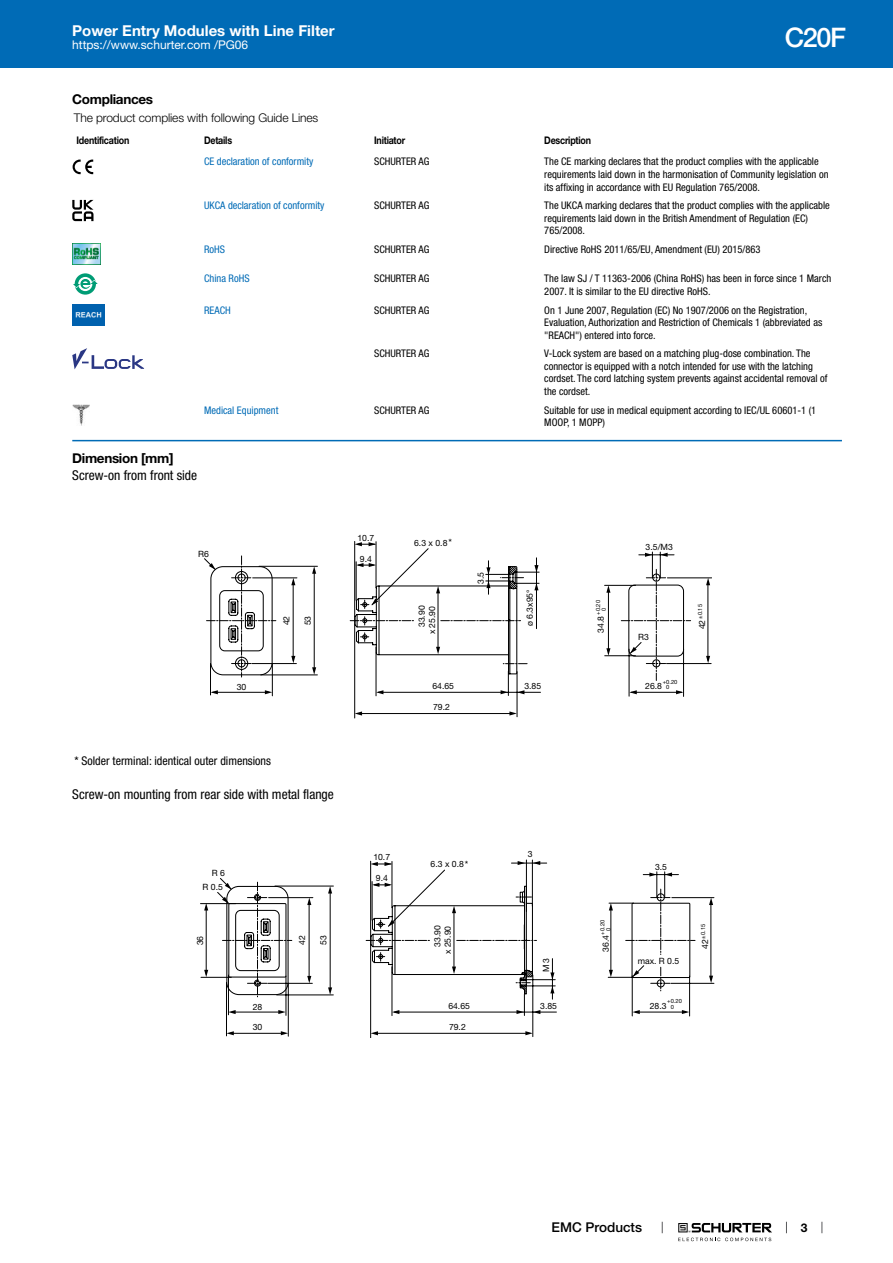
<style>
.page{position:relative;width:893px;height:1263px;background:#fff}
.page>*{position:absolute;margin:0;border:0;box-sizing:border-box;transform-origin:0 0}
.t1{font:500 27px "Helvetica Neue LT";color:#fff}
.t2{font:700 15px "Helvetica Neue LT";color:#fff}
.t3{font:condensed 13.5px "Helvetica Neue LT";color:#000}
.t4{font:700 13.5px "Helvetica Neue LT";letter-spacing:-.025em;color:#000}
.t5{font:500 13.5px "Helvetica Neue LT";color:#000}
.t6{font:300 12px "Helvetica Neue LT";letter-spacing:-.01em;color:#000}
.t7{font:condensed 12px "Helvetica Neue LT";color:#000}
.t8{font:12px "Helvetica Neue LT";color:#fff}
.t9{font:700 12px "Helvetica Neue LT";color:#000}
.t10{font:condensed 10.5px/12.6px "Helvetica Neue LT";color:#000}
.t11{font:condensed 10.5px "Helvetica Neue LT";color:#006bb6}
.t12{font:700 10.5px "Helvetica Neue LT";letter-spacing:-.025em;color:#000;scale:.85 1}
.t13{font:8.7px/10.4px "Helvetica Neue LT";color:#000;text-align:right}
.t14{font:5.7px/5.7px "Helvetica Neue LT";color:#000}
.s1{font-size:10.05px}
</style>
<div class="page">
<svg style="left:678px;top:1223px;width:94px;height:18px"></svg>
<div style="left:0;top:0;width:893px;height:68px;background:#006bb6"></div>
<svg style="left:73px;top:160px;width:20px;height:14px"></svg>
<svg style="left:72px;top:200px;width:21px;height:21px"></svg>
<img style="left:72px;top:244px;width:29px;height:21px">
<svg style="left:75px;top:273px;width:21px;height:22px"></svg>
<svg style="left:78px;top:277px;width:14px;height:14px"></svg>
<svg style="left:73px;top:279px;width:25px;height:9px"></svg>
<img style="left:72px;top:304px;width:32px;height:22px">
<svg style="left:72px;top:348px;width:72px;height:21px"></svg>
<img style="left:72px;top:404px;width:17px;height:22px">
<hr style="left:72px;top:440px;width:770px;height:1px;background:#006bb6">
<svg style="left:354px;top:541px;width:307px;height:177px"></svg>
<svg style="left:204px;top:552px;width:508px;height:145px"></svg>
<svg style="left:501px;top:690px;width:7px;height:4px"></svg>
<svg style="left:265px;top:690px;width:7px;height:4px"></svg>
<svg style="left:517px;top:690px;width:7px;height:4px"></svg>
<svg style="left:676px;top:690px;width:7px;height:4px"></svg>
<svg style="left:629px;top:690px;width:8px;height:4px"></svg>
<svg style="left:376px;top:690px;width:7px;height:4px"></svg>
<svg style="left:210px;top:690px;width:8px;height:4px"></svg>
<svg style="left:509px;top:711px;width:8px;height:4px"></svg>
<svg style="left:355px;top:711px;width:7px;height:4px"></svg>
<svg style="left:486px;top:567px;width:4px;height:8px"></svg>
<svg style="left:486px;top:581px;width:4px;height:7px"></svg>
<svg style="left:534px;top:565px;width:4px;height:7px"></svg>
<svg style="left:534px;top:583px;width:4px;height:7px"></svg>
<svg style="left:436px;top:647px;width:4px;height:7px"></svg>
<svg style="left:436px;top:586px;width:4px;height:7px"></svg>
<svg style="left:291px;top:578px;width:4px;height:7px"></svg>
<svg style="left:312px;top:566px;width:4px;height:8px"></svg>
<svg style="left:312px;top:667px;width:4px;height:8px"></svg>
<svg style="left:291px;top:656px;width:4px;height:7px"></svg>
<svg style="left:706px;top:578px;width:4px;height:7px"></svg>
<svg style="left:606px;top:585px;width:4px;height:8px"></svg>
<svg style="left:606px;top:648px;width:4px;height:8px"></svg>
<svg style="left:706px;top:656px;width:4px;height:7px"></svg>
<svg style="left:621px;top:569px;width:70px;height:111px"></svg>
<svg style="left:645px;top:553px;width:7px;height:4px"></svg>
<svg style="left:660px;top:553px;width:8px;height:4px"></svg>
<svg style="left:355px;top:542px;width:74px;height:66px"></svg>
<svg style="left:207px;top:556px;width:69px;height:121px"></svg>
<svg style="left:217px;top:860px;width:497px;height:178px"></svg>
<svg style="left:516px;top:1010px;width:8px;height:4px"></svg>
<svg style="left:278px;top:1010px;width:8px;height:4px"></svg>
<svg style="left:533px;top:1010px;width:7px;height:4px"></svg>
<svg style="left:682px;top:1010px;width:7px;height:4px"></svg>
<svg style="left:632px;top:1010px;width:8px;height:4px"></svg>
<svg style="left:392px;top:1010px;width:7px;height:4px"></svg>
<svg style="left:228px;top:1010px;width:8px;height:4px"></svg>
<svg style="left:281px;top:1031px;width:7px;height:4px"></svg>
<svg style="left:226px;top:1031px;width:8px;height:4px"></svg>
<svg style="left:525px;top:1031px;width:8px;height:4px"></svg>
<svg style="left:371px;top:1031px;width:7px;height:4px"></svg>
<svg style="left:709px;top:898px;width:4px;height:7px"></svg>
<svg style="left:709px;top:976px;width:4px;height:7px"></svg>
<hr style="left:206px;top:909px;width:1px;height:65px;background:#000">
<hr style="left:200px;top:903px;width:36px;height:1px;background:#000">
<hr style="left:201px;top:977px;width:30px;height:1px;background:#000">
<svg style="left:204px;top:903px;width:4px;height:7px"></svg>
<svg style="left:204px;top:970px;width:4px;height:7px"></svg>
<svg style="left:222px;top:861px;width:473px;height:136px"></svg>
<h2 class="t2" style="left:72px;top:21px;width:264px">Power Entry Modules with Line Filter</h2>
<p class="t8" style="left:72px;top:38px;width:178px">https://www.schurter.com /PG06</p>
<h1 class="t1" style="left:785px;top:21px;width:63px">C20F</h1>
<p class="t4" style="left:72px;top:91px;width:82px">Compliances</p>
<p class="t6" style="left:74px;top:110px;width:246px">The product complies with following Guide Lines</p>
<p class="t12" style="left:77px;top:134px;width:64px">Identification</p>
<p class="t12" style="left:204px;top:134px;width:35px">Details</p>
<p class="t12" style="left:374px;top:134px;width:38px">Initiator</p>
<p class="t12" style="left:544px;top:134px;width:57px">Description</p>
<p class="t11" style="left:204px;top:156px;width:111px">CE declaration of conformity</p>
<p class="t10" style="left:374px;top:155px;width:57px">SCHURTER AG</p>
<p class="t10" style="left:544px;top:155px;width:286px">The CE marking declares that the product complies with the applicable requirements laid down in the harmonisation of Community legislation on its affixing in accordance with EU Regulation 765/2008.</p>
<p class="t11" style="left:204px;top:199px;width:122px">UKCA declaration of conformity</p>
<p class="t10" style="left:374px;top:199px;width:57px">SCHURTER AG</p>
<p class="t10" style="left:544px;top:199px;width:287px">The UKCA marking declares that the product complies with the applicable requirements laid down in the British Amendment of Regulation (EC)<br>765/2008.</p>
<p class="t11" style="left:204px;top:243px;width:22px">RoHS</p>
<p class="t10" style="left:374px;top:243px;width:57px">SCHURTER AG</p>
<p class="t10" style="left:544px;top:243px;width:218px">Directive RoHS 2011/65/EU, Amendment (EU) 2015/863</p>
<p class="t11" style="left:204px;top:273px;width:47px">China RoHS</p>
<p class="t10" style="left:374px;top:272px;width:57px">SCHURTER AG</p>
<p class="t10" style="left:544px;top:272px;width:289px">The law SJ / T 11363-2006 (China RoHS) has been in force since 1 March<br>2007. It is similar to the EU directive RoHS.</p>
<p class="t11" style="left:204px;top:304px;width:28px">REACH</p>
<p class="t10" style="left:374px;top:303px;width:57px">SCHURTER AG</p>
<p class="t10" style="left:544px;top:303px;width:279px">On 1 June 2007, Regulation (EC) No 1907/2006 on the Registration,<br>Evaluation, Authorization and Restriction of Chemicals 1 (abbreviated as "REACH") entered into force.</p>
<p class="t10" style="left:374px;top:347px;width:57px">SCHURTER AG</p>
<p class="t10" style="left:544px;top:347px;width:285px">V-Lock system are based on a matching plug-dose combination. The connector is equipped with a notch intended for use with the latching cordset. The cord latching system prevents against accidental removal of the cordset.</p>
<p class="t11" style="left:204px;top:404px;width:76px">Medical Equipment</p>
<p class="t10" style="left:374px;top:403px;width:57px">SCHURTER AG</p>
<p class="t10" style="left:544px;top:403px;width:274px">Suitable for use in medical equipment according to IEC/UL 60601-1 (1<br>MOOP, 1 MOPP)</p>
<p class="t4" style="left:72px;top:450px;width:103px">Dimension [mm]</p>
<p class="t3" style="left:72px;top:468px;width:126px">Screw-on from front side</p>
<p class="t13" style="left:198px;top:548px;width:12px">R6</p>
<p class="t13" style="left:281px;top:625px;width:11px;rotate:-90deg">42</p>
<p class="t13" style="left:302px;top:625px;width:11px;rotate:-90deg">53</p>
<p class="t13" style="left:357px;top:532px;width:18px">10.7</p>
<p class="t13" style="left:360px;top:553px;width:14px">9.4</p>
<p class="t13" style="left:414px;top:537px;width:39px">6.3 x 0.8<span class="s1">*</span></p>
<p class="t13" style="left:416px;top:634px;width:30px;rotate:-90deg">33.90<br>x 25.90</p>
<p class="t13" style="left:475px;top:584px;width:14px;rotate:-90deg">3.5</p>
<p class="t13" style="left:524px;top:626px;width:38px;rotate:-90deg">ø 6.3x95°</p>
<p class="t14" style="left:595px;top:611px;width:13px;text-indent:-3px;rotate:-90deg">+0.20<br>0</p>
<p class="t13" style="left:595px;top:633px;width:18px;rotate:-90deg">34.8</p>
<p class="t13" style="left:646px;top:541px;width:29px">3.5/M3</p>
<p class="t13" style="left:638px;top:632px;width:12px">R3</p>
<p class="t14" style="left:666px;top:678px;width:13px;text-indent:-3px">+0.20<br>0</p>
<p class="t13" style="left:237px;top:681px;width:11px">30</p>
<p class="t13" style="left:432px;top:681px;width:23px">64.65</p>
<p class="t13" style="left:524px;top:681px;width:18px">3.85</p>
<p class="t13" style="left:645px;top:681px;width:18px">26.8</p>
<p class="t13" style="left:433px;top:702px;width:18px">79.2</p>
<p class="t7" style="left:74px;top:754px;width:198px">* Solder terminal: identical outer dimensions</p>
<p class="t3" style="left:72px;top:786px;width:263px">Screw-on mounting from rear side with metal flange</p>
<p class="t14" style="left:697px;top:619px;width:16px;rotate:-90deg">±0.15</p>
<p class="t13" style="left:697px;top:629px;width:11px;rotate:-90deg">42</p>
<p class="t13" style="left:212px;top:868px;width:15px">R 6</p>
<p class="t13" style="left:203px;top:882px;width:22px">R 0.5</p>
<p class="t13" style="left:195px;top:945px;width:11px;rotate:-90deg">36</p>
<p class="t13" style="left:297px;top:945px;width:11px;rotate:-90deg">42</p>
<p class="t13" style="left:318px;top:945px;width:11px;rotate:-90deg">53</p>
<p class="t13" style="left:373px;top:852px;width:18px">10.7</p>
<p class="t13" style="left:376px;top:873px;width:14px">9.4</p>
<p class="t13" style="left:431px;top:859px;width:39px">6.3 x 0.8<span class="s1">*</span></p>
<p class="t13" style="left:432px;top:954px;width:30px;rotate:-90deg">33.90<br>x 25.90</p>
<p class="t13" style="left:253px;top:1001px;width:11px">28</p>
<p class="t13" style="left:448px;top:1000px;width:23px">64.65</p>
<p class="t13" style="left:253px;top:1022px;width:11px">30</p>
<p class="t13" style="left:449px;top:1022px;width:18px">79.2</p>
<p class="t13" style="left:528px;top:849px;width:6px">3</p>
<p class="t13" style="left:655px;top:862px;width:14px">3.5</p>
<p class="t13" style="left:541px;top:972px;width:16px;rotate:-90deg">M 3</p>
<p class="t14" style="left:600px;top:931px;width:13px;text-indent:-3px;rotate:-90deg">+0.20<br>0</p>
<p class="t13" style="left:600px;top:952px;width:18px;rotate:-90deg">36.4</p>
<p class="t13" style="left:638px;top:955px;width:43px">max. R 0.5</p>
<p class="t14" style="left:671px;top:998px;width:13px;text-indent:-3px">+0.20<br>0</p>
<p class="t13" style="left:540px;top:1000px;width:18px">3.85</p>
<p class="t13" style="left:650px;top:1000px;width:18px">28.3</p>
<p class="t14" style="left:700px;top:939px;width:16px;rotate:-90deg">±0.15</p>
<p class="t13" style="left:700px;top:949px;width:11px;rotate:-90deg">42</p>
<p class="t5" style="left:552px;top:1219px;width:92px">EMC Products</p>
<p class="t9" style="left:801px;top:1220px;width:8px">3</p>
</div>
